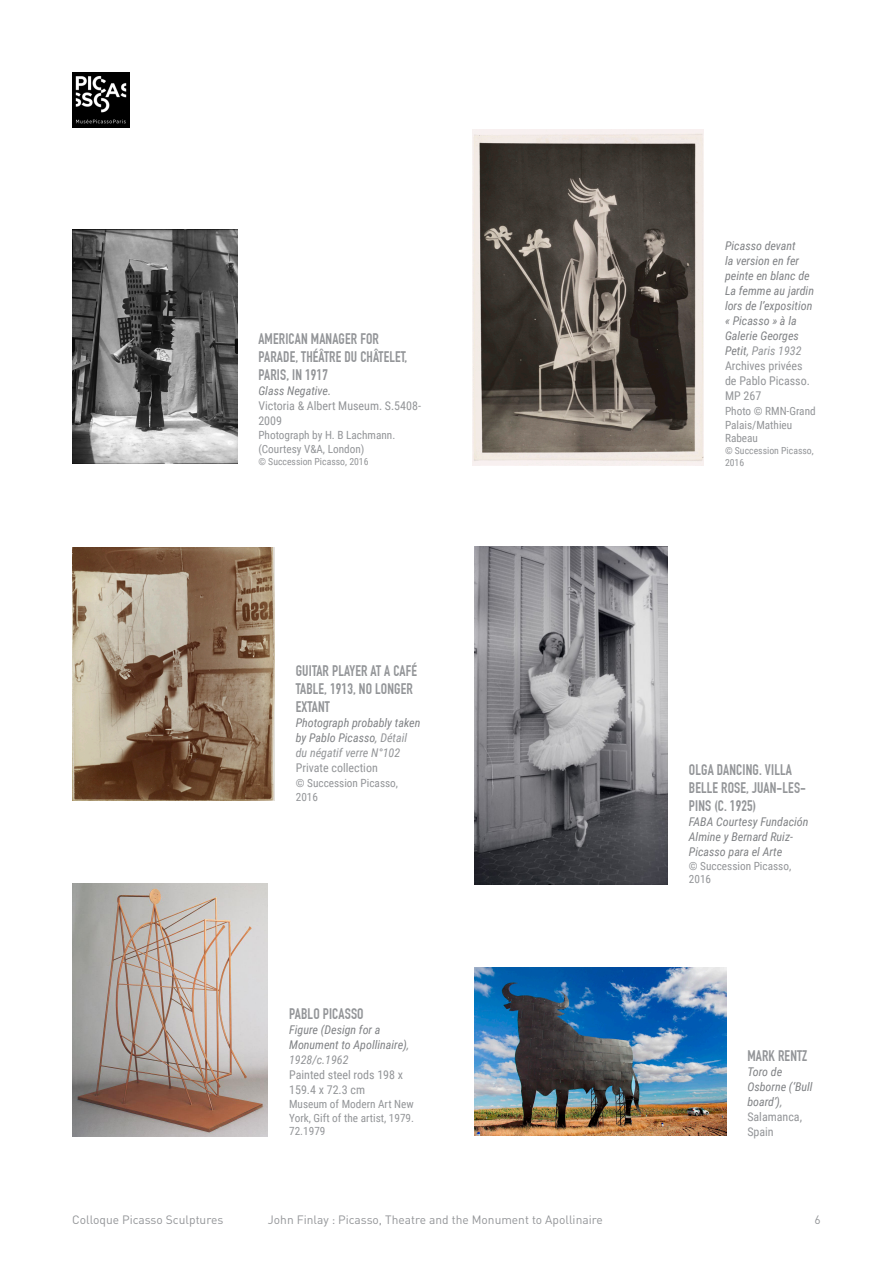
<style>
.page{position:relative;width:893px;height:1263px;background:#fff}
.page>*{position:absolute;margin:0;border:0;box-sizing:border-box;transform-origin:0 0}
._03_Legende_Artiste{font:700 15px/18px "DIN Condensed";letter-spacing:.01em;color:#939598}
._03_Legende_Titre_oe{font:italic 12px/15px "Roboto Condensed";color:#808285}
._03_Legende_Techniqu{font:12px/15px "Roboto Condensed";color:#939598}
._04_TC_Colloque{font:12px "DIN";color:#939598}
._04_TC_Folio{font:12px "DIN";color:#939598}
._03_Legende_Localisa{font:11.25px/13.5px "Roboto Condensed";color:#939598}
._03_Legende_Dation{font:9.75px/11.7px "Roboto Condensed";color:#939598}
.s1{color:#939598}
</style>
<div class="page">
<img style="left:72px;top:72px;width:57px;height:56px">
<img style="left:72px;top:230px;width:165px;height:233px">
<img style="left:72px;top:547px;width:203px;height:253px">
<img style="left:72px;top:883px;width:196px;height:253px">
<img style="left:472px;top:129px;width:232px;height:337px">
<img style="left:474px;top:546px;width:194px;height:338px">
<img style="left:474px;top:967px;width:252px;height:168px">
<p class="_03_Legende_Artiste" style="left:258px;top:329px;width:150px">AMERICAN MANAGER FOR<br>PARADE, THÉÂTRE DU CHÂTELET,<br>PARIS, IN 1917</p>
<p class="_03_Legende_Titre_oe" style="left:258px;top:382px;width:74px">Glass Negative.</p>
<p class="_03_Legende_Techniqu" style="left:258px;top:397px;width:164px">Victoria &amp; Albert Museum. S.5408-<br>2009</p>
<p class="_03_Legende_Localisa" style="left:258px;top:428px;width:138px">Photograph by H. B Lachmann. (Courtesy V&amp;A, London)</p>
<p class="_03_Legende_Dation" style="left:258px;top:455px;width:112px">© Succession Picasso, 2016</p>
<p class="_03_Legende_Artiste" style="left:296px;top:662px;width:123px">GUITAR PLAYER AT A CAFÉ<br>TABLE, 1913, NO LONGER<br>EXTANT</p>
<p class="_03_Legende_Titre_oe" style="left:296px;top:715px;width:126px">Photograph probably taken by Pablo Picasso<span class="s1">, Détail du négatif verre N°102</span></p>
<p class="_03_Legende_Techniqu" style="left:296px;top:760px;width:84px">Private collection</p>
<p class="_03_Legende_Localisa" style="left:296px;top:776px;width:104px">© Succession Picasso,<br>2016</p>
<p class="_03_Legende_Artiste" style="left:289px;top:1004px;width:76px">PABLO PICASSO</p>
<p class="_03_Legende_Titre_oe" style="left:289px;top:1021px;width:122px">Figure (Design for a<br>Monument to Apollinaire)<span class="s1">,<br>1928/c.1962</span></p>
<p class="_03_Legende_Techniqu" style="left:289px;top:1066px;width:116px">Painted steel rods 198 x<br>159.4 x 72.3 cm</p>
<p class="_03_Legende_Localisa" style="left:289px;top:1097px;width:126px;text-align:justify">Museum of Modern Art New York, Gift of the artist, 1979.<br>72.1979</p>
<p class="_03_Legende_Titre_oe" style="left:725px;top:238px;width:91px">Picasso devant<br>la version en fer peinte en blanc de<br>La femme au jardin lors de l’exposition « Picasso » à la<br>Galerie Georges<br>Petit<span class="s1">, Paris 1932</span></p>
<p class="_03_Legende_Techniqu" style="left:725px;top:358px;width:86px">Archives privées de Pablo Picasso.<br>MP 267</p>
<p class="_03_Legende_Localisa" style="left:725px;top:404px;width:92px">Photo © RMN-Grand<br>Palais/Mathieu<br>Rabeau</p>
<p class="_03_Legende_Dation" style="left:725px;top:444px;width:90px">© Succession Picasso,<br>2016</p>
<p class="_03_Legende_Artiste" style="left:689px;top:761px;width:119px">OLGA DANCING. VILLA<br>BELLE ROSE, JUAN-LES-<br>PINS (C. 1925)</p>
<p class="_03_Legende_Titre_oe" style="left:689px;top:814px;width:121px">FABA Courtesy Fundación<br>Almine y Bernard Ruiz-<br>Picasso para el Arte</p>
<p class="_03_Legende_Localisa" style="left:689px;top:859px;width:104px">© Succession Picasso,<br>2016</p>
<p class="_03_Legende_Artiste" style="left:747px;top:1047px;width:61px">MARK RENTZ</p>
<p class="_03_Legende_Titre_oe" style="left:747px;top:1064px;width:67px">Toro de<br>Osborne (‘Bull board’)<span class="s1">,</span></p>
<p class="_03_Legende_Techniqu" style="left:747px;top:1109px;width:56px">Salamanca,<br>Spain</p>
<p class="_04_TC_Colloque" style="left:72px;top:1212px;width:153px">Colloque Picasso Sculptures</p>
<p class="_04_TC_Colloque" style="left:268px;top:1212px;width:336px">John Finlay : Picasso, Theatre and the Monument to Apollinaire</p>
<p class="_04_TC_Folio" style="left:814px;top:1212px;width:8px">6</p>
</div>
